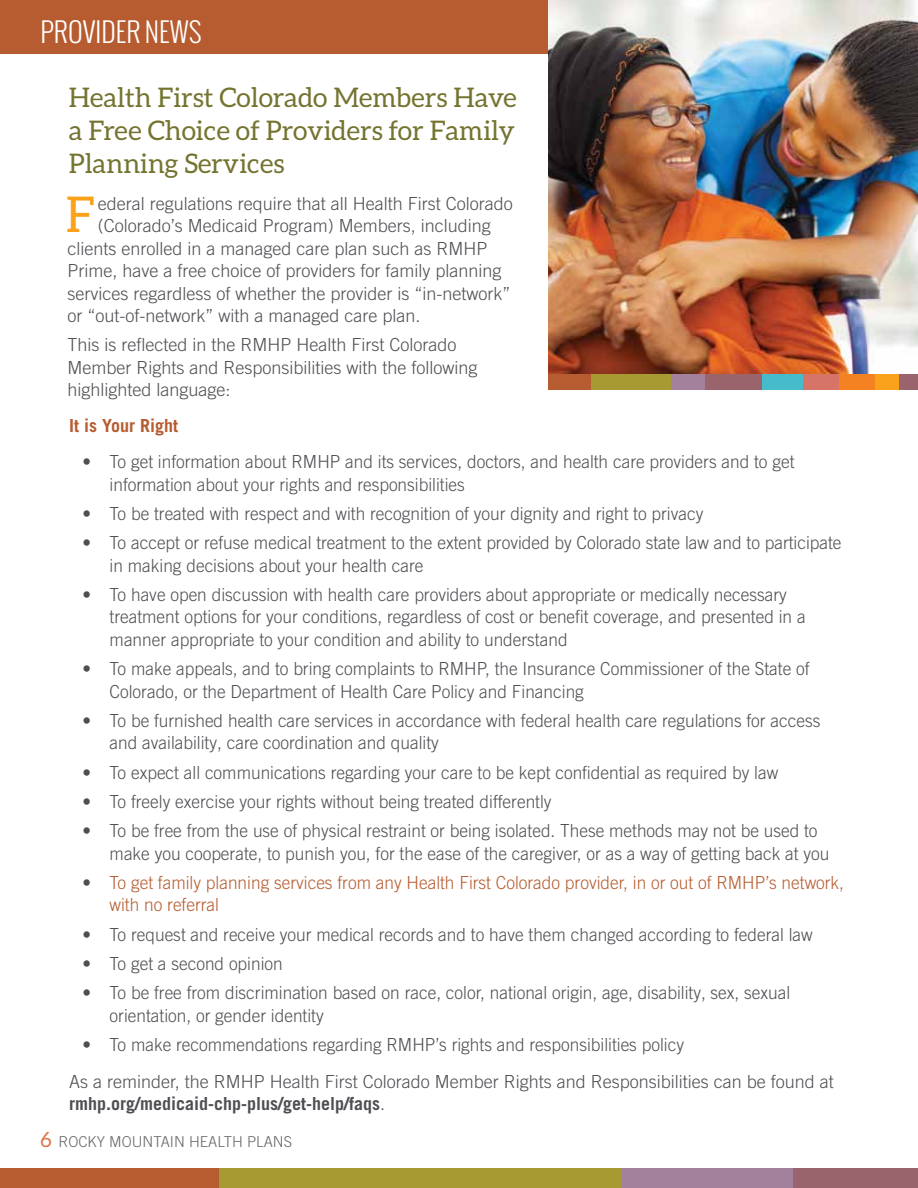
<style>
.page{position:relative;width:918px;height:1188px;background:#fff}
.page>*{position:absolute;margin:0;border:0;box-sizing:border-box;transform-origin:0 0}
.t1{font:49.35px "Aleo";color:#faa21b}
.t2{font:27px/33px "Aleo";color:#747430;text-align:justify}
.t3{font:300 27px "Oswald";color:#fff}
.t4{font:300 18px/22.5px "Trade Gothic LT Pro";color:#4e4f53;scale:.96 1}
.t5{font:300 18px/22.5px "Trade Gothic LT Pro";color:#4e4f53}
.t6{font:300 18px/22.5px "Trade Gothic LT Pro";color:#b65c30;scale:.96 1}
.t7{font:700 18px "Trade Gothic LT Pro";color:#4e4f53}
.t8{font:700 18px "Trade Gothic LT Pro";color:#b65c30}
.t9{font:300 15px "Trade Gothic LT Pro";color:#68666a}
.s1{color:#4e4f53}
.s2{font-weight:300}
.s3{font-family:"Aleo";font-weight:400;font-size:21px;color:#dc7649}
</style>
<div class="page">
<div style="left:209px;top:1168px;width:416px;height:20px;background:#a89a33"></div>
<div style="left:621px;top:1168px;width:175px;height:20px;background:#a3809c"></div>
<div style="left:793px;top:1168px;width:125px;height:20px;background:#99646c"></div>
<div style="left:0;top:1168px;width:219px;height:20px;background:#b65c30"></div>
<div style="left:0;top:0;width:918px;height:54px;background:#b65c30"></div>
<img style="left:549px;top:0;width:368px;height:375px">
<div style="left:590px;top:375px;width:82px;height:15px;background:#a89a33"></div>
<div style="left:672px;top:375px;width:34px;height:15px;background:#a3809c"></div>
<div style="left:706px;top:375px;width:57px;height:15px;background:#99646c"></div>
<div style="left:763px;top:375px;width:41px;height:15px;background:#46bcca"></div>
<div style="left:803px;top:375px;width:37px;height:15px;background:#d57467"></div>
<div style="left:840px;top:375px;width:44px;height:15px;background:#f58220"></div>
<div style="left:875px;top:375px;width:32px;height:15px;background:#faa21b"></div>
<div style="left:899px;top:375px;width:19px;height:15px;background:#99646c"></div>
<div style="left:549px;top:375px;width:42px;height:15px;background:#b65c30"></div>
<h2 class="t3" style="left:40px;top:14px;width:163px">PROVIDER NEWS</h2>
<h2 class="t2" style="left:69px;top:81px;width:450px">Health First Colorado Members Have a Free Choice of Providers for Family Planning Services</h2>
<h1 class="t1" style="left:66px;top:187px;width:30px">F</h1>
<p class="t5" style="left:98px;top:192px;width:417px">ederal regulations require that all Health First Colorado</p>
<p class="t5" style="left:98px;top:214px;width:394px">(Colorado’s Medicaid Program) Members, including</p>
<p class="t5" style="left:68px;top:237px;width:422px">clients enrolled in a managed care plan such as RMHP</p>
<p class="t5" style="left:68px;top:259px;width:436px">Prime, have a free choice of providers for family planning</p>
<p class="t5" style="left:68px;top:282px;width:444px">services regardless of whether the provider is “in-network”</p>
<p class="t5" style="left:68px;top:304px;width:355px">or “out-of-network” with a managed care plan.</p>
<p class="t5" style="left:68px;top:333px;width:412px">This is reflected in the RMHP Health First Colorado<br>Member Rights and Responsibilities with the following highlighted language:</p>
<p class="t8" style="left:69px;top:415px;width:111px">It is Your Right</p>
<p class="t4" style="left:110px;top:450px;width:715px;text-indent:-27px">• To get information about RMHP and its services, doctors, and health care providers and to get information about your rights and responsibilities</p>
<p class="t4" style="left:83px;top:502px;width:648px">• To be treated with respect and with recognition of your dignity and right to privacy</p>
<p class="t4" style="left:110px;top:531px;width:764px;text-indent:-27px">• To accept or refuse medical treatment to the extent provided by Colorado state law and to participate in making decisions about your health care</p>
<p class="t4" style="left:110px;top:583px;width:727px;text-indent:-27px">• To have open discussion with health care providers about appropriate or medically necessary treatment options for your conditions, regardless of cost or benefit coverage, and presented in a manner appropriate to your condition and ability to understand</p>
<p class="t4" style="left:110px;top:657px;width:731px;text-indent:-27px">• To make appeals, and to bring complaints to RMHP, the Insurance Commissioner of the State of<br>Colorado, or the Department of Health Care Policy and Financing</p>
<p class="t4" style="left:110px;top:709px;width:742px;text-indent:-27px">• To be furnished health care services in accordance with federal health care regulations for access and availability, care coordination and quality</p>
<p class="t4" style="left:83px;top:761px;width:726px">• To expect all communications regarding your care to be kept confidential as required by law</p>
<p class="t4" style="left:83px;top:790px;width:490px">• To freely exercise your rights without being treated differently</p>
<p class="t4" style="left:110px;top:819px;width:751px;text-indent:-27px">• To be free from the use of physical restraint or being isolated. These methods may not be used to make you cooperate, to punish you, for the ease of the caregiver, or as a way of getting back at you</p>
<p class="t6" style="left:110px;top:871px;width:767px;text-indent:-27px"><span class="s1">•</span> To get family planning services from any Health First Colorado provider, in or out of RMHP’s network, with no referral</p>
<p class="t4" style="left:83px;top:923px;width:762px">• To request and receive your medical records and to have them changed according to federal law</p>
<p class="t4" style="left:83px;top:952px;width:210px">• To get a second opinion</p>
<p class="t4" style="left:110px;top:981px;width:711px;text-indent:-27px">• To be free from discrimination based on race, color, national origin, age, disability, sex, sexual orientation, or gender identity</p>
<p class="t4" style="left:69px;top:1026px;width:798px;line-height:36.8px;text-indent:14px">• To make recommendations regarding RMHP’s rights and responsibilities policy<br>As a reminder, the RMHP Health First Colorado Member Rights and Responsibilities can be found at</p>
<p class="t7" style="left:69px;top:1093px;width:317px">rmhp.org/medicaid-chp-plus/get-help/faqs<span class="s2">.</span></p>
<p class="t9" style="left:40px;top:1132px;width:253px"><span class="s3">6</span> ROCKY MOUNTAIN HEALTH PLANS</p>
</div>
